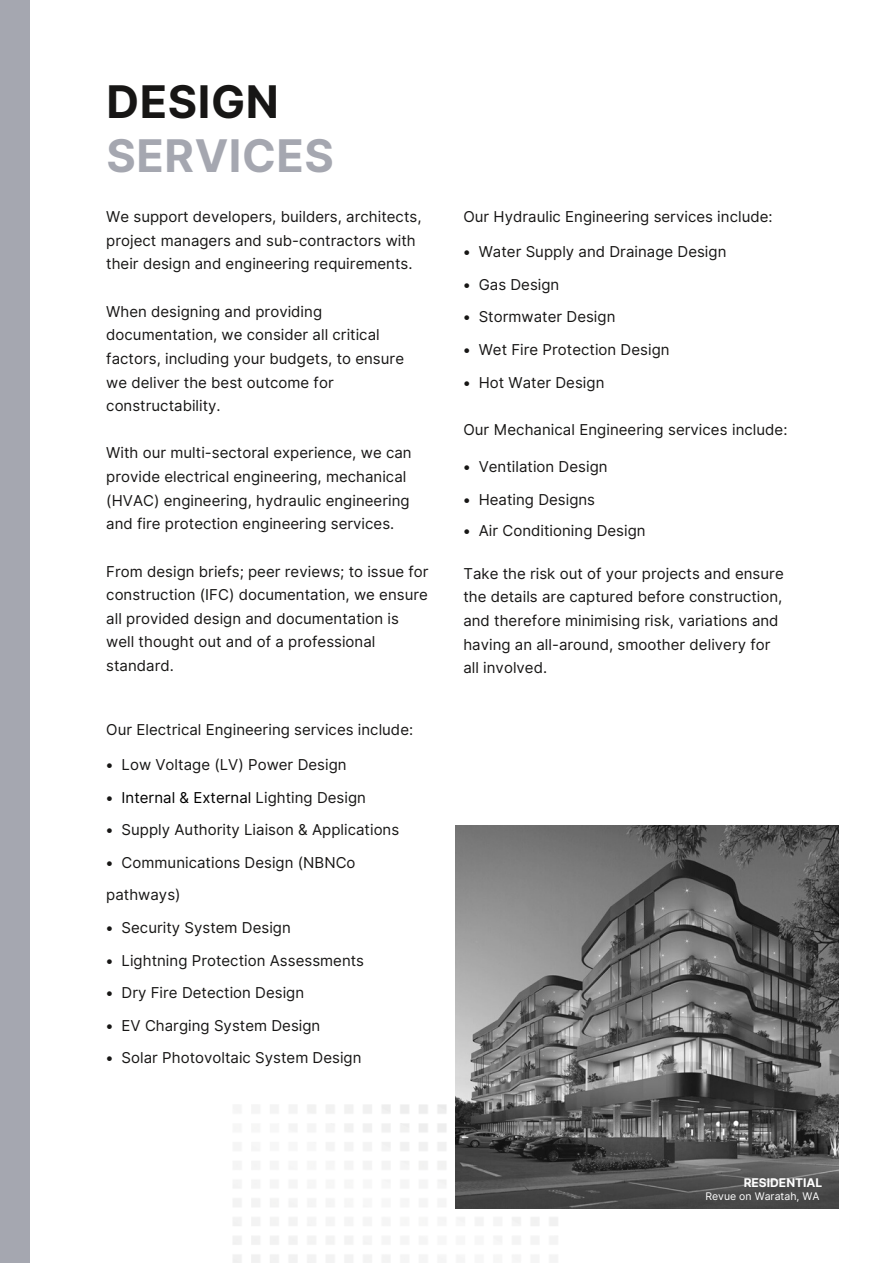
<style>
.page{position:relative;width:893px;height:1264px;background:#fff}
.page>*{position:absolute;margin:0;border:0;box-sizing:border-box;transform-origin:0 0}
.t1{font:700 45px/54px "Inter";letter-spacing:.015em;color:#a5a7b0}
.t2{font:15px/23.5px "Inter";color:#171615}
.t3{font:15px "Inter";color:#000}
.t4{font:700 12px "Inter";letter-spacing:.005em;color:#fff}
.t5{font:10.5px "Inter";letter-spacing:.005em;color:#fff}
.s1{color:#171615}
</style>
<div class="page">
<img style="left:233px;top:1093px;width:337px;height:169px">
<div style="left:0;top:0;width:30px;height:1262px;background:#a5a7b0"></div>
<img style="left:456px;top:825px;width:382px;height:383px">
<p class="t1" style="left:106px;top:74px;width:229px"><span class="s1">DESIGN<br></span>SERVICES</p>
<p class="t2" style="left:106px;top:205px;width:317px">We support developers, builders, architects, project managers and sub-contractors with their design and engineering requirements.</p>
<p class="t2" style="left:106px;top:299px;width:299px">When designing and providing documentation, we consider all critical factors, including your budgets, to ensure we deliver the best outcome for constructability.</p>
<p class="t2" style="left:106px;top:441px;width:307px">With our multi-sectoral experience, we can provide electrical engineering, mechanical (HVAC) engineering, hydraulic engineering and fire protection engineering services.</p>
<p class="t2" style="left:106px;top:559px;width:324px">From design briefs; peer reviews; to issue for construction (IFC) documentation, we ensure all provided design and documentation is well thought out and of a professional standard.</p>
<p class="t2" style="left:106px;top:717px;width:308px">Our Electrical Engineering services include:</p>
<p class="t2" style="left:106px;top:752px;width:242px">• Low Voltage (LV) Power Design</p>
<p class="t3" style="left:106px;top:788px;width:261px"><span class="s1">•</span> Internal &amp; External <span class="s1">Lighting Design</span></p>
<p class="t2" style="left:106px;top:818px;width:294px">• Supply Authority Liaison &amp; Applications</p>
<p class="t2" style="left:106px;top:846px;width:251px;line-height:32.5px">• Communications Design (NBNCo pathways)</p>
<p class="t2" style="left:106px;top:915px;width:186px">• Security System Design</p>
<p class="t2" style="left:106px;top:948px;width:259px">• Lightning Protection Assessments</p>
<p class="t2" style="left:106px;top:981px;width:199px">• Dry Fire Detection Design</p>
<p class="t2" style="left:106px;top:1013px;width:215px">• EV Charging System Design</p>
<p class="t2" style="left:106px;top:1046px;width:257px">• Solar Photovoltaic System Design</p>
<p class="t2" style="left:463px;top:205px;width:311px">Our Hydraulic Engineering services include:</p>
<p class="t2" style="left:463px;top:240px;width:264px">• Water Supply and Drainage Design</p>
<p class="t2" style="left:463px;top:272px;width:97px">• Gas Design</p>
<p class="t2" style="left:463px;top:305px;width:154px">• Stormwater Design</p>
<p class="t2" style="left:463px;top:338px;width:208px">• Wet Fire Protection Design</p>
<p class="t2" style="left:463px;top:370px;width:143px">• Hot Water Design</p>
<p class="t2" style="left:463px;top:417px;width:325px">Our Mechanical Engineering services include:</p>
<p class="t2" style="left:463px;top:454px;width:146px">• Ventilation Design</p>
<p class="t2" style="left:463px;top:487px;width:133px">• Heating Designs</p>
<p class="t2" style="left:463px;top:519px;width:184px">• Air Conditioning Design</p>
<p class="t2" style="left:463px;top:561px;width:322px">Take the risk out of your projects and ensure</p>
<p class="t2" style="left:463px;top:585px;width:320px">the details are captured before construction,</p>
<p class="t2" style="left:463px;top:608px;width:317px">and therefore minimising risk, variations and</p>
<p class="t2" style="left:463px;top:632px;width:309px">having an all-around, smoother delivery for</p>
<p class="t2" style="left:463px;top:656px;width:85px">all involved.</p>
<p class="t4" style="left:743px;top:1175px;width:80px">RESIDENTIAL</p>
<p class="t5" style="left:705px;top:1189px;width:116px">Revue on Waratah, WA</p>
</div>
